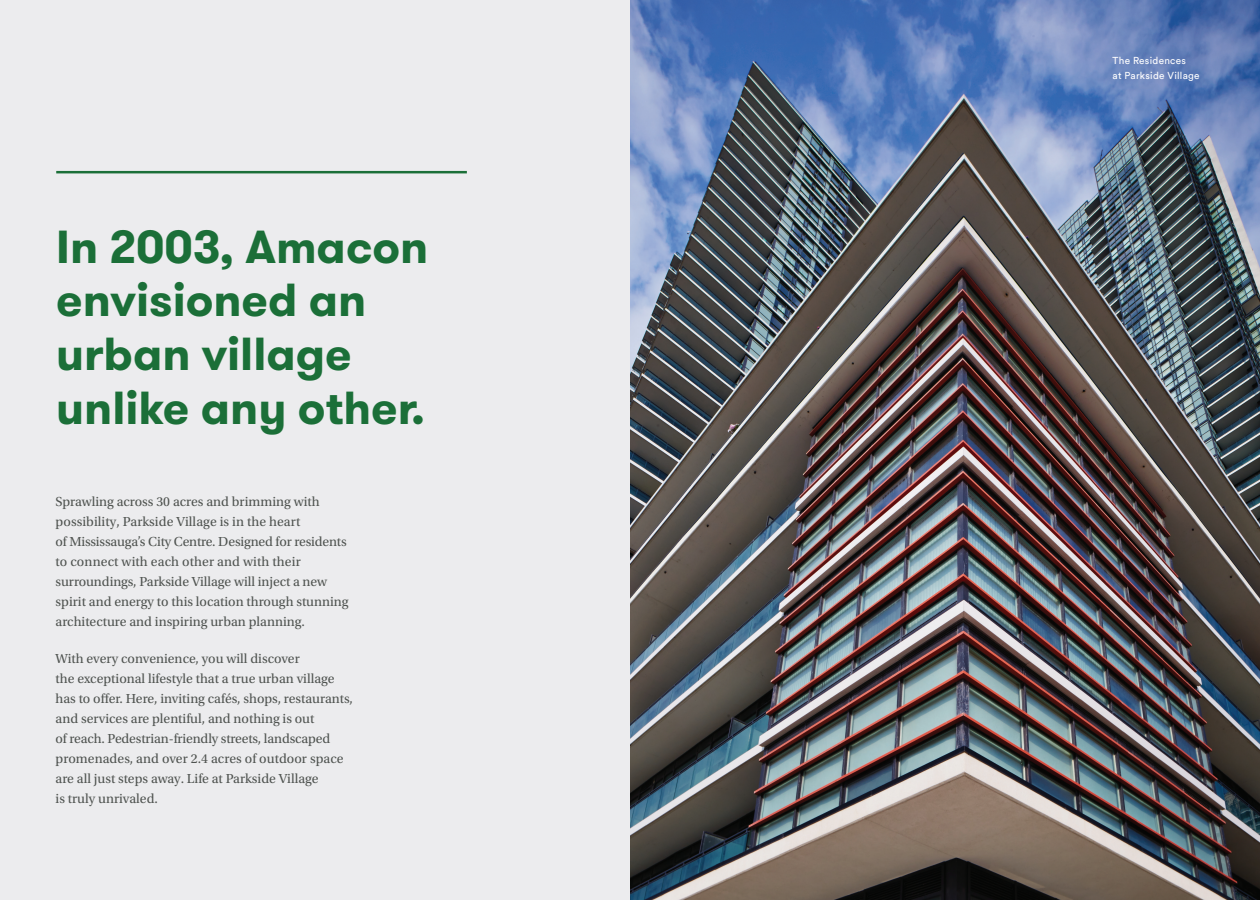
<style>
.page{position:relative;width:1260px;height:900px;background:#fff}
.page>*{position:absolute;margin:0;border:0;box-sizing:border-box;transform-origin:0 0}
.t1{font:700 46.25px/53.8px "GT Walsheim";color:#1b6f38}
.t2{font:13.75px/20px "Utopia Std";color:#4f5350}
.t3{font:10px/14.5px "Circular Std";letter-spacing:.025em;color:#fff}
</style>
<div class="page">
<div style="left:0;top:0;width:641px;height:900px;background:#ececee"></div>
<hr style="left:56px;top:171px;width:411px;height:2px;background:#1b6f38">
<img style="left:630px;top:0;width:630px;height:900px">
<h1 class="t1" style="left:56px;top:220px;width:373px">In 2003, Amacon envisioned an urban village unlike any other.</h1>
<p class="t2" style="left:56px;top:492px;width:295px">Sprawling across 30 acres and brimming with possibility, Parkside Village is in the heart<br>of Mississauga’s City Centre. Designed for residents to connect with each other and with their surroundings, Parkside Village will inject a new spirit and energy to this location through stunning architecture and inspiring urban planning.</p>
<p class="t2" style="left:56px;top:649px;width:299px">With every convenience, you will discover<br>the exceptional lifestyle that a true urban village has to offer. Here, inviting cafés, shops, restaurants, and services are plentiful, and nothing is out<br>of reach. Pedestrian-friendly streets, landscaped promenades, and over 2.4 acres of outdoor space are all just steps away. Life at Parkside Village<br>is truly unrivaled.</p>
<p class="t3" style="left:1113px;top:53px;width:89px">The Residences<br>at Parkside Village</p>
</div>
